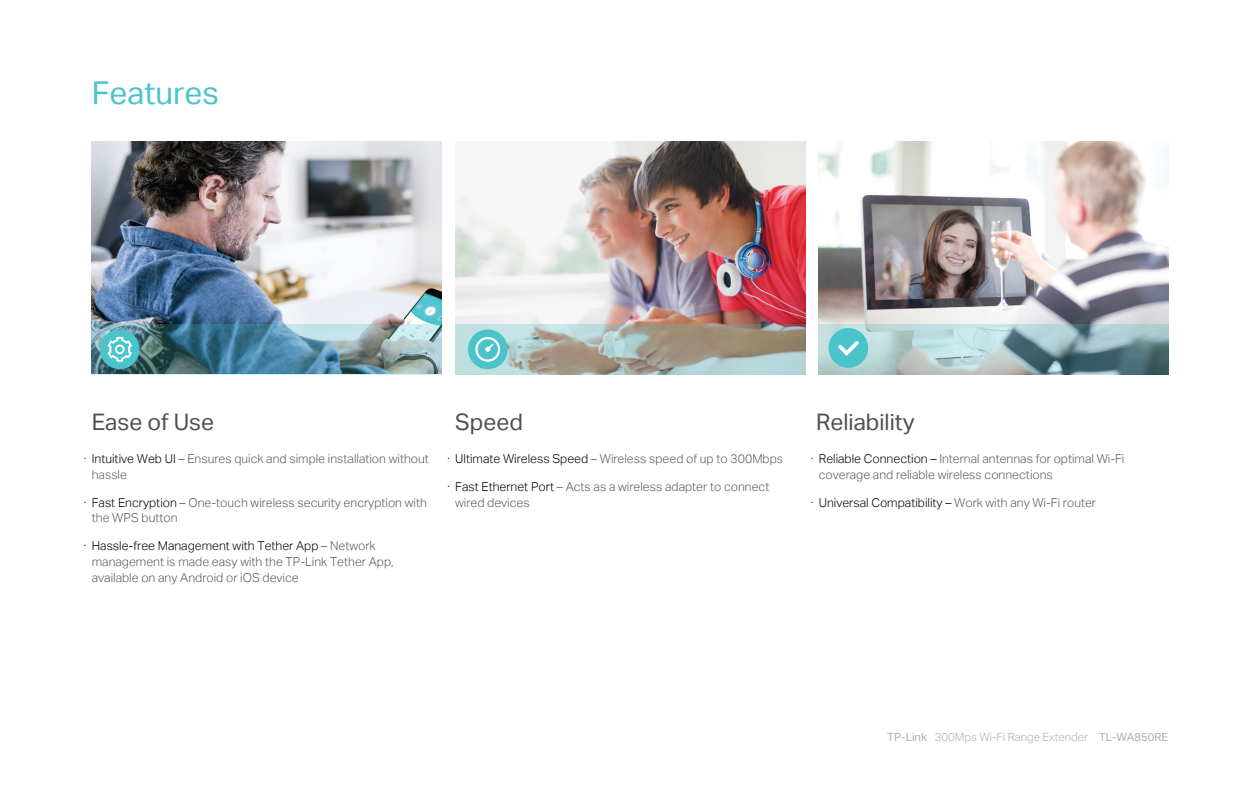
<style>
.page{position:relative;width:1260px;height:788px;background:#fff}
.page>*{position:absolute;margin:0;border:0;box-sizing:border-box;transform-origin:0 0}
.t1{font:31.5px "TP Link Aktiv Regular";color:#4ac3ca}
.t2{font:22.75px "TP Link Aktiv Regular";color:#4f4f51}
.t3{font:12.25px/15.8px "TP Link Aktiv Light";color:#5a5a5c}
.t4{font:12.25px "TP Link Aktiv Light";color:#000}
.t5{font:11.38px "TP Link Aktiv Light";color:#adaeb1}
.s1{color:#020100}
.s2{color:#000}
.s3{color:#5a5a5c}
.s4{font-family:"TP Link Aktiv Regular"}
.s5{font-family:"TP Link Aktiv Regular";font-size:11.2px}
</style>
<div class="page">
<img style="left:455px;top:141px;width:350px;height:183px">
<svg style="left:455px;top:324px;width:350px;height:50px;background:#a8aea4"></svg>
<div style="left:468px;top:329px;width:40px;height:40px;background:#4ac3ca;border-radius:50%"></div>
<svg style="left:475px;top:337px;width:25px;height:25px"></svg>
<img style="left:819px;top:141px;width:350px;height:183px">
<svg style="left:819px;top:324px;width:350px;height:50px;background:#99b5b8"></svg>
<div style="left:829px;top:328px;width:39px;height:40px;background:#4ac3ca;border-radius:50%"></div>
<svg style="left:838px;top:341px;width:21px;height:15px"></svg>
<img style="left:92px;top:141px;width:350px;height:183px">
<img style="left:92px;top:324px;width:350px;height:50px">
<div style="left:100px;top:329px;width:40px;height:40px;background:#4ac3ca;border-radius:50%"></div>
<svg style="left:108px;top:337px;width:24px;height:25px"></svg>
<h1 class="t1" style="left:92px;top:75px;width:129px">Features</h1>
<h2 class="t2" style="left:92px;top:408px;width:124px">Ease of Use</h2>
<p class="t3" style="left:92px;top:450px;width:339px;text-indent:-8px"><span class="s1">· Intuitive Web UI</span> – Ensures quick and simple installation without hassle</p>
<p class="t3" style="left:92px;top:494px;width:337px;text-indent:-8px"><span class="s1">· Fast Encryption</span> – One-touch wireless security encryption with the WPS button</p>
<p class="t3" style="left:92px;top:538px;width:303px;text-indent:-8px"><span class="s1">· Hassle-free Management with Tether App</span> – Network management is made easy with the TP-Link Tether App, available on any Android or iOS device</p>
<h2 class="t2" style="left:455px;top:408px;width:69px">Speed</h2>
<p class="t3" style="left:447px;top:450px;width:337px"><span class="s1">· Ultimate Wireless Speed</span> – Wireless speed of up to 300Mbps</p>
<p class="t3" style="left:455px;top:478px;width:316px;text-indent:-8px"><span class="s1">· Fast Ethernet Port</span> – Acts as a wireless adapter to connect wired devices</p>
<h2 class="t2" style="left:816px;top:408px;width:100px">Reliability</h2>
<p class="t3" style="left:819px;top:450px;width:307px;text-indent:-8px"><span class="s2">· Reliable Connection –</span> Internal antennas for optimal Wi-Fi coverage and reliable wireless connections</p>
<p class="t4" style="left:811px;top:495px;width:287px">· Universal Compatibility – <span class="s3">Work with any Wi-Fi router</span></p>
<p class="t5" style="left:887px;top:730px;width:282px"><span class="s4">TP-Link</span> 300Mps Wi-Fi Range Extender <span class="s5">TL-WA850RE</span></p>
</div>
